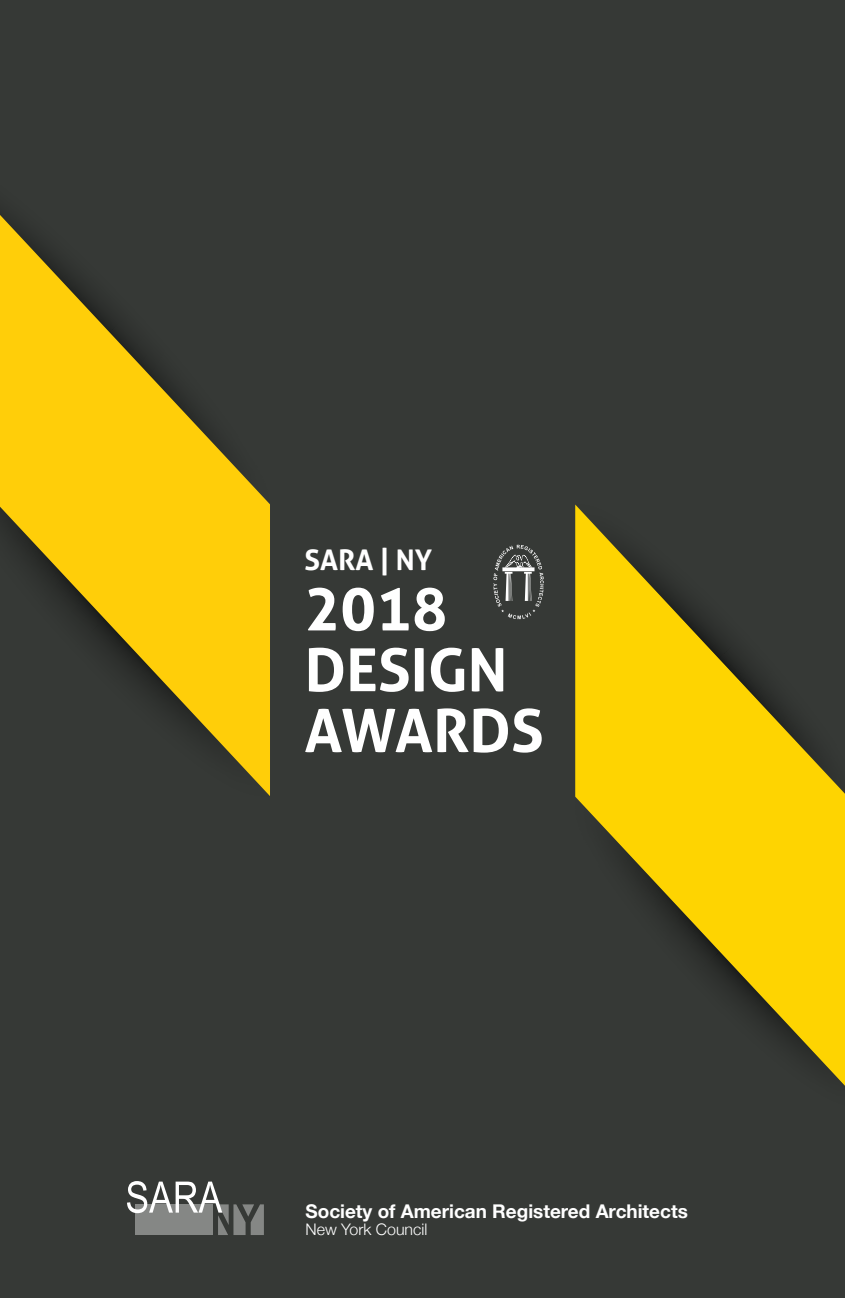
<style>
.page{position:relative;width:845px;height:1298px;background:#fff}
.page>*{position:absolute;margin:0;border:0;box-sizing:border-box;transform-origin:0 0}
.t1{font:700 59.5px/60.7px "Aller";color:#fff}
.t2{font:700 28.35px "Aller";color:#fff}
.t3{font:700 18.9px "Helvetica Neue";color:#fff}
.t4{font:300 15.92px "Helvetica Neue";color:#fff}
</style>
<div class="page">
<div style="left:0;top:0;width:844px;height:1298px;background:#363936"></div>
<svg style="left:493px;top:545px;width:50px;height:74px"></svg>
<svg style="left:575px;top:504px;width:269px;height:293px"></svg>
<svg style="left:575px;top:797px;width:269px;height:288px"></svg>
<svg style="left:0;top:215px;width:270px;height:581px"></svg>
<svg style="left:127px;top:1181px;width:137px;height:54px"></svg>
<h2 class="t2" style="left:304px;top:542px;width:129px">SARA | NY</h2>
<h1 class="t1" style="left:304px;top:578px;width:240px">2018<br>DESIGN<br>AWARDS</h1>
<p class="t3" style="left:305px;top:1196px;width:384px">Society of American Registered Architects</p>
<p class="t4" style="left:305px;top:1216px;width:123px">New York Council</p>
</div>
